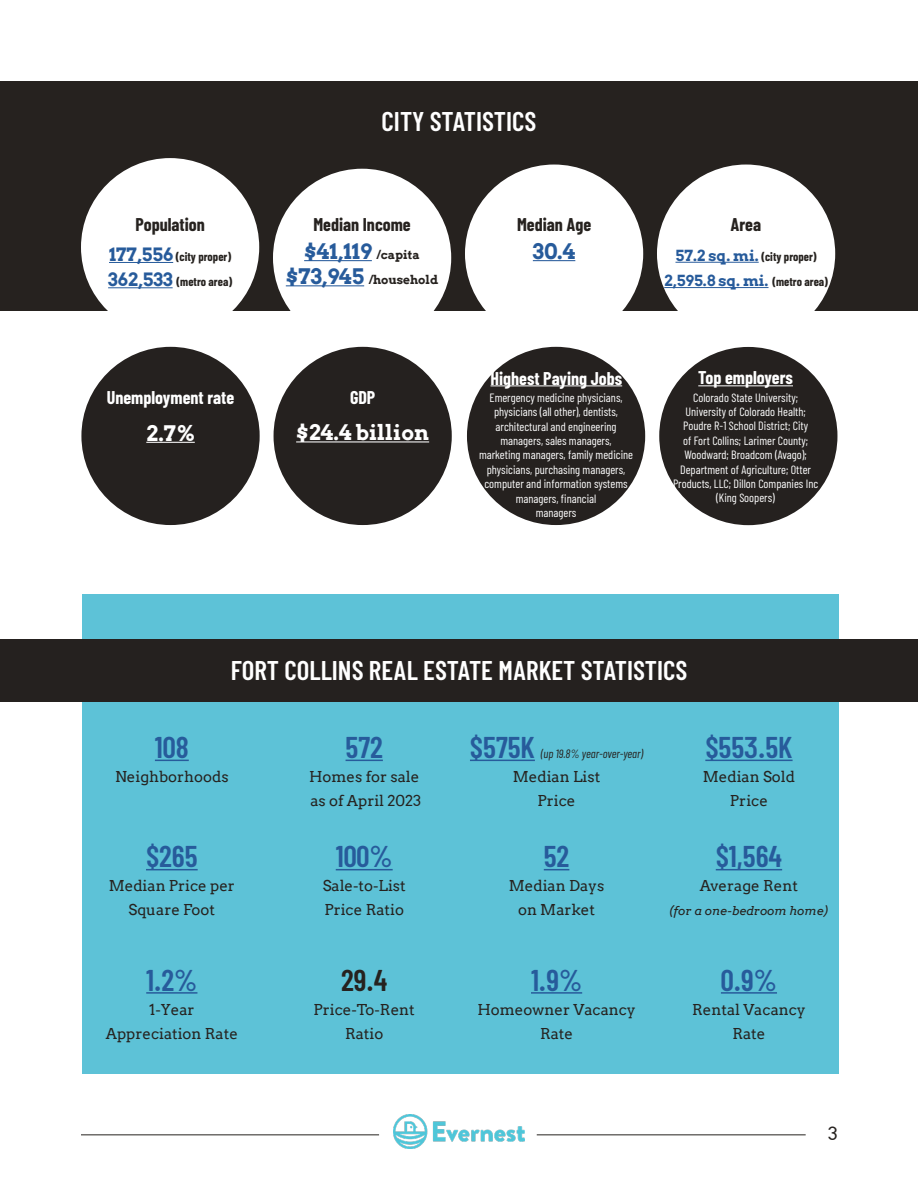
<style>
.page{position:relative;width:918px;height:1188px;background:#fff}
.page>*{position:absolute;margin:0;border:0;box-sizing:border-box;transform-origin:0 0}
.t1{font:600 30px "Barlow Condensed";color:#275b9b}
.t2{font:600 30px "Barlow Condensed";color:#26221f}
.t3{font:600 27px "Barlow Condensed";color:#fff}
.t4{font:700 21px "Arvo";color:#275b9b}
.t5{font:700 21px "Arvo";color:#fff}
.t6{font:700 18px "Barlow Condensed";color:#fff}
.t7{font:700 18px "Barlow Condensed";color:#26221f}
.t8{font:18px "Arvo";color:#26221f}
.t9{font:15px/24px "Arvo";color:#26221f;text-align:center}
.t10{font:700 15px "Arvo";color:#275b9b}
.t11{font:12px/14.4px "Barlow Condensed";color:#fff;text-align:center}
.t12{font:700 12px "Barlow Condensed";color:#26221f}
.t13{font:italic 12px "Barlow Condensed";color:#26221f}
.t14{font:italic 12px "Arvo";color:#26221f}
.t15{font:700 12px "Arvo";color:#26221f}
.s1{font-size:12px;color:#26221f}
.s2{font-size:21px;color:#275b9b}
.s3{font-family:"Arvo";font-size:18px;color:#275b9b}
.s4{font-family:"Arvo";font-size:15px;color:#275b9b}
.s5{font-family:"Barlow Condensed";font-size:12px;color:#26221f}
</style>
<div class="page">
<img style="left:393px;top:1114px;width:132px;height:34px">
<hr style="left:81px;top:1134px;width:298px;height:1px;background:#26221f">
<hr style="left:537px;top:1134px;width:269px;height:1px;background:#26221f">
<div style="left:82px;top:594px;width:756px;height:479px;background:#5dc2d7"></div>
<div style="left:0;top:639px;width:918px;height:63px;background:#25211f"></div>
<hr style="left:155px;top:760px;width:34px;height:1px;background:#275b9b">
<hr style="left:346px;top:760px;width:37px;height:1px;background:#275b9b">
<hr style="left:470px;top:760px;width:65px;height:1px;background:#275b9b">
<hr style="left:146px;top:869px;width:52px;height:1px;background:#275b9b">
<hr style="left:336px;top:869px;width:57px;height:1px;background:#275b9b">
<svg style="left:544px;top:869px;width:25px;height:1px"></svg>
<hr style="left:716px;top:869px;width:66px;height:1px;background:#275b9b">
<hr style="left:146px;top:992px;width:51px;height:2px;background:#275b9b">
<hr style="left:531px;top:992px;width:51px;height:2px;background:#275b9b">
<hr style="left:721px;top:992px;width:56px;height:2px;background:#275b9b">
<hr style="left:705px;top:760px;width:88px;height:1px;background:#275b9b">
<div style="left:0;top:81px;width:918px;height:229px;background:#26221f"></div>
<div style="left:81px;top:158px;width:178px;height:178px;background:#fff;border-radius:50%"></div>
<div style="left:273px;top:169px;width:178px;height:178px;background:#fff;border-radius:50%"></div>
<div style="left:465px;top:165px;width:178px;height:178px;background:#fff;border-radius:50%"></div>
<div style="left:657px;top:165px;width:178px;height:178px;background:#fff;border-radius:50%"></div>
<div style="left:81px;top:347px;width:179px;height:178px;background:#25211f;border-radius:50%"></div>
<hr style="left:146px;top:442px;width:49px;height:1px;background:#fff">
<hr style="left:533px;top:260px;width:42px;height:1px;background:#275b9b">
<div style="left:274px;top:347px;width:178px;height:178px;background:#25211f;border-radius:50%"></div>
<hr style="left:296px;top:441px;width:133px;height:1px;background:#fff">
<div style="left:467px;top:347px;width:178px;height:178px;background:#25211f;border-radius:50%"></div>
<hr style="left:490px;top:385px;width:132px;height:1px;background:#fff">
<div style="left:659px;top:347px;width:178px;height:178px;background:#25211f;border-radius:50%"></div>
<hr style="left:698px;top:385px;width:95px;height:1px;background:#fff">
<hr style="left:304px;top:260px;width:68px;height:1px;background:#275b9b">
<hr style="left:286px;top:285px;width:78px;height:1px;background:#275b9b">
<hr style="left:109px;top:262px;width:64px;height:1px;background:#275b9b">
<hr style="left:676px;top:262px;width:83px;height:1px;background:#275b9b">
<hr style="left:108px;top:287px;width:65px;height:1px;background:#275b9b">
<hr style="left:664px;top:287px;width:105px;height:1px;background:#275b9b">
<h3 class="t7" style="left:135px;top:213px;width:71px">Population</h3>
<h2 class="t3" style="left:382px;top:105px;width:156px">CITY STATISTICS</h2>
<h3 class="t7" style="left:313px;top:213px;width:99px">Median Income</h3>
<h3 class="t7" style="left:517px;top:213px;width:76px">Median Age</h3>
<h3 class="t7" style="left:730px;top:213px;width:32px">Area</h3>
<h3 class="t4" style="left:304px;top:238px;width:117px">$41,119 <span class="s1">/capita</span></h3>
<p class="t15" style="left:286px;top:272px;width:154px"><span class="s2">$73,945</span> /household</p>
<h3 class="t4" style="left:533px;top:238px;width:44px">30.4</h3>
<p class="t12" style="left:109px;top:249px;width:124px"><span class="s3">177,556</span> (city proper)</p>
<p class="t12" style="left:676px;top:249px;width:143px"><span class="s4">57.2 sq. mi.</span> (city proper)</p>
<p class="t12" style="left:108px;top:275px;width:125px"><span class="s3">362,533</span> (metro area)</p>
<p class="t10" style="left:664px;top:272px;width:165px">2,595.8 sq. mi. <span class="s5">(metro area)</span></p>
<h3 class="t6" style="left:107px;top:386px;width:129px">Unemployment rate</h3>
<h3 class="t5" style="left:146px;top:420px;width:50px">2.7%</h3>
<h3 class="t6" style="left:350px;top:386px;width:27px">GDP</h3>
<h3 class="t5" style="left:296px;top:420px;width:135px">$24.4 billion</h3>
<h3 class="t6" style="left:490px;top:367px;width:133px">Highest Paying Jobs</h3>
<p class="t11" style="left:479px;top:389px;width:156px">Emergency medicine physicians, physicians (all other), dentists, architectural and engineering managers, sales managers, marketing managers, family medicine physicians, purchasing managers, computer and information systems managers, financial<br>managers</p>
<h3 class="t6" style="left:698px;top:367px;width:96px">Top employers</h3>
<p class="t11" style="left:673px;top:389px;width:147px">Colorado State University;<br>University of Colorado Health;<br>Poudre R-1 School District; City<br>of Fort Collins; Larimer County;<br>Woodward; Broadcom (Avago);<br>Department of Agriculture; Otter<br>Products, LLC; Dillon Companies Inc (King Soopers)</p>
<h2 class="t3" style="left:231px;top:654px;width:458px">FORT COLLINS REAL ESTATE MARKET STATISTICS</h2>
<h1 class="t1" style="left:155px;top:729px;width:35px">108</h1>
<p class="t9" style="left:115px;top:765px;width:115px">Neighborhoods</p>
<h1 class="t1" style="left:346px;top:729px;width:39px">572</h1>
<p class="t9" style="left:309px;top:765px;width:114px;text-align:left">Homes for sale as of April 2023</p>
<h1 class="t1" style="left:470px;top:729px;width:66px">$575K</h1>
<p class="t13" style="left:541px;top:745px;width:104px">(up 19.8% year-over-year)</p>
<p class="t9" style="left:513px;top:765px;width:89px">Median List<br>Price</p>
<h1 class="t1" style="left:705px;top:729px;width:89px">$553.5K</h1>
<p class="t9" style="left:703px;top:765px;width:94px">Median Sold<br>Price</p>
<h1 class="t1" style="left:146px;top:838px;width:53px">$265</h1>
<p class="t9" style="left:109px;top:874px;width:128px">Median Price per<br>Square Foot</p>
<h1 class="t1" style="left:146px;top:961px;width:53px">1.2%</h1>
<p class="t9" style="left:106px;top:997px;width:134px">1-Year<br>Appreciation Rate</p>
<h1 class="t1" style="left:336px;top:838px;width:58px">100%</h1>
<p class="t9" style="left:323px;top:874px;width:85px;text-align:left">Sale-to-List<br>Price Ratio</p>
<h1 class="t2" style="left:341px;top:961px;width:48px">29.4</h1>
<p class="t9" style="left:314px;top:997px;width:103px">Price-To-Rent<br>Ratio</p>
<h1 class="t1" style="left:544px;top:838px;width:27px">52</h1>
<p class="t9" style="left:509px;top:874px;width:97px">Median Days on Market</p>
<h1 class="t1" style="left:531px;top:961px;width:53px">1.9%</h1>
<p class="t9" style="left:477px;top:997px;width:160px">Homeowner Vacancy<br>Rate</p>
<h1 class="t1" style="left:716px;top:838px;width:68px">$1,564</h1>
<p class="t9" style="left:700px;top:874px;width:100px">Average Rent</p>
<p class="t14" style="left:669px;top:903px;width:162px">(for a one-bedroom home)</p>
<h1 class="t1" style="left:721px;top:961px;width:58px">0.9%</h1>
<p class="t9" style="left:692px;top:997px;width:115px">Rental Vacancy<br>Rate</p>
<h3 class="t8" style="left:828px;top:1123px;width:11px">3</h3>
</div>
